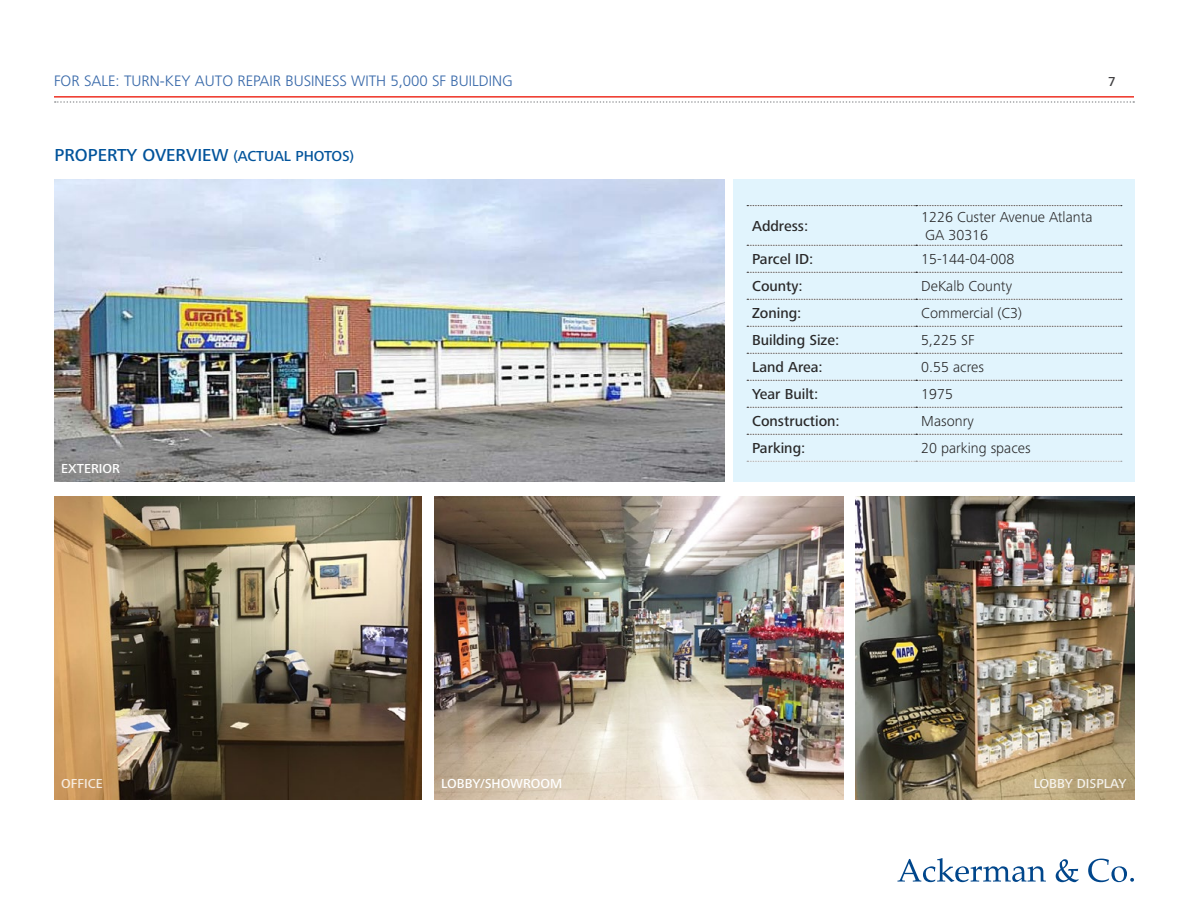
<style>
.page{position:relative;width:1188px;height:918px;background:#fff}
.page>*{position:absolute;margin:0;border:0;box-sizing:border-box;transform-origin:0 0}
.t1{font:500 18px "Frutiger Next LTW1 G";color:#00539b}
.t2{font:300 15px/18px "Frutiger Next LTW1 G";color:#292829}
.t3{font:500 15px "Frutiger Next LTW1 G";color:#292829}
.t4{font:300 15px "Frutiger LT Std";color:#3768a9}
.t5{font:500 13.5px "Frutiger Next LTW1 G";color:#fff}
.t6{font:500 13.5px "Frutiger Next LTW1 G";color:#414042}
.s1{font-size:15px}
</style>
<div class="page">
<hr style="left:54px;top:96px;width:1080px;height:2px;background:#ee3124">
<svg style="left:55px;top:101px;width:1079px;height:2px"></svg>
<img style="left:54px;top:180px;width:671px;height:302px">
<div style="left:733px;top:180px;width:402px;height:302px;background:#e1f4fd"></div>
<img style="left:54px;top:497px;width:367px;height:303px">
<img style="left:435px;top:497px;width:409px;height:303px">
<img style="left:856px;top:497px;width:279px;height:303px">
<svg style="left:747px;top:461px;width:375px;height:1px"></svg>
<svg style="left:747px;top:434px;width:375px;height:1px"></svg>
<svg style="left:747px;top:205px;width:375px;height:1px"></svg>
<svg style="left:747px;top:245px;width:375px;height:1px"></svg>
<svg style="left:747px;top:272px;width:375px;height:1px"></svg>
<svg style="left:747px;top:299px;width:375px;height:1px"></svg>
<svg style="left:747px;top:326px;width:375px;height:1px"></svg>
<svg style="left:747px;top:353px;width:375px;height:1px"></svg>
<svg style="left:747px;top:380px;width:375px;height:1px"></svg>
<svg style="left:747px;top:407px;width:375px;height:1px"></svg>
<svg style="left:897px;top:858px;width:149px;height:24px"></svg>
<svg style="left:1056px;top:859px;width:23px;height:23px"></svg>
<svg style="left:1088px;top:859px;width:46px;height:23px"></svg>
<p class="t4" style="left:54px;top:73px;width:460px">FOR SALE: TURN-KEY AUTO REPAIR BUSINESS WITH 5,000 SF BUILDING</p>
<p class="t6" style="left:1108px;top:74px;width:9px">7</p>
<p class="t1" style="left:55px;top:145px;width:301px">PROPERTY OVERVIEW <span class="s1">(ACTUAL PHOTOS)</span></p>
<p class="t5" style="left:61px;top:461px;width:60px">EXTERIOR</p>
<p class="t3" style="left:752px;top:217px;width:58px">Address:</p>
<p class="t2" style="left:921px;top:208px;width:173px">1226 Custer Avenue Atlanta<br>GA 30316</p>
<p class="t3" style="left:752px;top:251px;width:63px">Parcel ID:</p>
<p class="t2" style="left:921px;top:250px;width:95px">15-144-04-008</p>
<p class="t3" style="left:752px;top:278px;width:52px">County:</p>
<p class="t2" style="left:921px;top:277px;width:92px">DeKalb County</p>
<p class="t3" style="left:752px;top:305px;width:51px">Zoning:</p>
<p class="t2" style="left:921px;top:304px;width:102px">Commercial (C3)</p>
<p class="t3" style="left:752px;top:332px;width:89px">Building Size:</p>
<p class="t2" style="left:921px;top:331px;width:55px">5,225 SF</p>
<p class="t3" style="left:752px;top:359px;width:72px">Land Area:</p>
<p class="t2" style="left:921px;top:358px;width:64px">0.55 acres</p>
<p class="t3" style="left:752px;top:386px;width:68px">Year Built:</p>
<p class="t2" style="left:921px;top:385px;width:33px">1975</p>
<p class="t3" style="left:752px;top:413px;width:89px">Construction:</p>
<p class="t2" style="left:921px;top:412px;width:54px">Masonry</p>
<p class="t3" style="left:752px;top:440px;width:55px">Parking:</p>
<p class="t2" style="left:921px;top:439px;width:111px">20 parking spaces</p>
<p class="t5" style="left:61px;top:776px;width:43px">OFFICE</p>
<p class="t5" style="left:441px;top:776px;width:123px">LOBBY/SHOWROOM</p>
<p class="t5" style="left:1033px;top:776px;width:95px">LOBBY DISPLAY</p>
</div>
